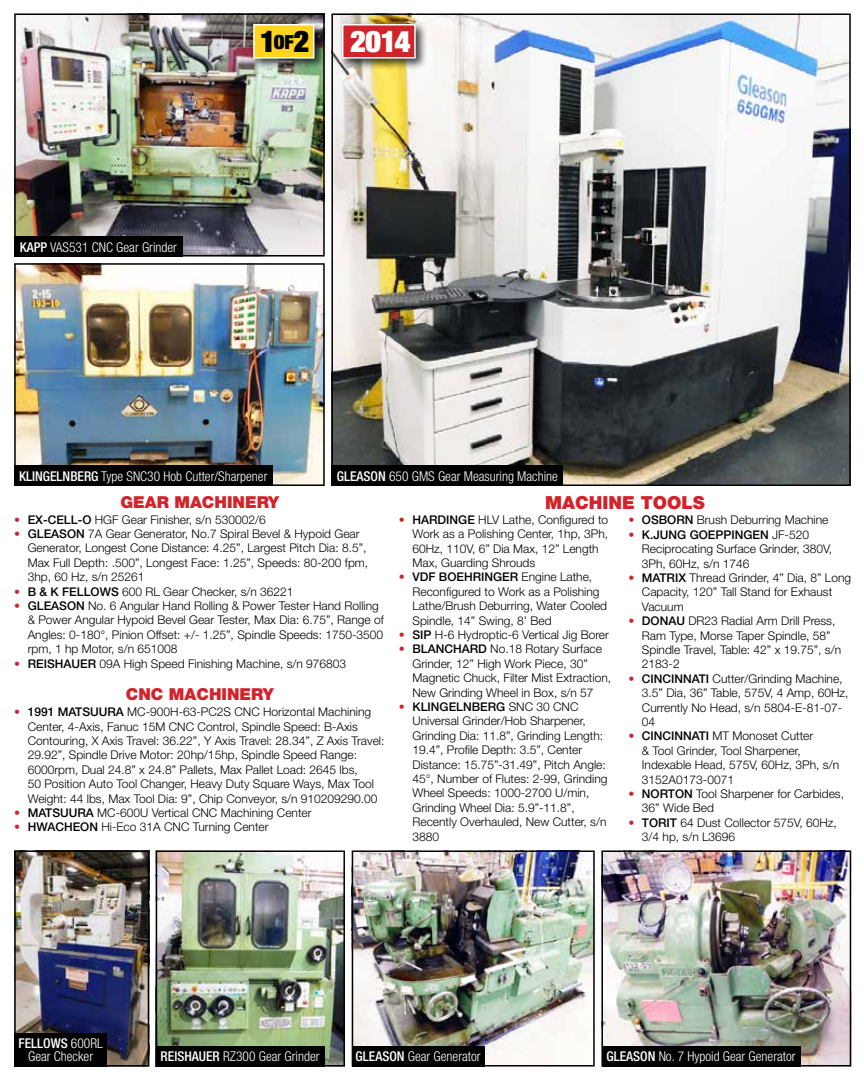
<style>
.page{position:relative;width:864px;height:1080px;background:#fff}
.page>*{position:absolute;margin:0;border:0;box-sizing:border-box;transform-origin:0 0}
.t1{font:900 expanded 29.85px "Helvetica Neue";color:#000}
.t2{font:900 expanded 29.85px "Helvetica Neue";color:#fff}
.t3{font:900 18px "Helvetica Neue";color:#d2232a}
.t4{font:900 16.5px "Helvetica Neue";color:#d2232a}
.t5{font:300 condensed 13.5px/13.2px "Helvetica Neue";color:#fff;text-align:center}
.t6{font:300 12px/14.4px "Helvetica Neue";color:#000}
.s1{font-weight:500}
.s2{font-size:19.5px}
.s3{color:#d2232a}
</style>
<div class="page">
<img style="left:17px;top:17px;width:305px;height:236px">
<div style="left:14px;top:14px;width:311px;height:242px;border:2px solid #000"></div>
<img style="left:17px;top:266px;width:305px;height:217px">
<div style="left:14px;top:263px;width:311px;height:223px;border:2px solid #000"></div>
<img style="left:334px;top:17px;width:514px;height:466px">
<div style="left:331px;top:14px;width:520px;height:472px;border:2px solid #000"></div>
<img style="left:355px;top:853px;width:237px;height:210px">
<div style="left:352px;top:850px;width:243px;height:216px;border:2px solid #000"></div>
<img style="left:604px;top:853px;width:244px;height:210px">
<div style="left:601px;top:850px;width:250px;height:216px;border:2px solid #000"></div>
<img style="left:17px;top:853px;width:129px;height:210px">
<div style="left:14px;top:850px;width:135px;height:216px;border:2px solid #000"></div>
<img style="left:159px;top:853px;width:183px;height:210px">
<div style="left:156px;top:850px;width:189px;height:216px;border:2px solid #000"></div>
<div style="left:332px;top:466px;width:231px;height:20px;background:#000"></div>
<div style="left:339px;top:21px;width:89px;height:50px;background:#000;opacity:.75"></div>
<div style="left:343px;top:25px;width:72px;height:33px;background:#d2232a"></div>
<div style="left:342px;top:24px;width:74px;height:35px;border:2px solid #fff"></div>
<div style="left:250px;top:21px;width:77px;height:50px;background:#000;opacity:.75"></div>
<div style="left:254px;top:25px;width:60px;height:33px;background:#ffd420"></div>
<div style="left:253px;top:24px;width:61px;height:35px;border:2px solid #fff"></div>
<div style="left:14px;top:237px;width:169px;height:20px;background:#000"></div>
<div style="left:14px;top:466px;width:258px;height:20px;background:#000"></div>
<div style="left:14px;top:1033px;width:93px;height:33px;background:#000"></div>
<div style="left:156px;top:1046px;width:168px;height:20px;background:#000"></div>
<div style="left:352px;top:1046px;width:133px;height:20px;background:#000"></div>
<div style="left:602px;top:1046px;width:198px;height:20px;background:#000"></div>
<p class="t5" style="left:20px;top:240px;width:159px"><span class="s1">KAPP</span> VAS531 CNC Gear Grinder</p>
<h1 class="t1" style="left:260px;top:22px;width:51px">1<span class="s2">OF</span>2</h1>
<h1 class="t2" style="left:350px;top:22px;width:62px">2014</h1>
<p class="t5" style="left:19px;top:469px;width:250px"><span class="s1">KLINGELNBERG</span> Type SNC30 Hob Cutter/Sharpener</p>
<p class="t5" style="left:337px;top:469px;width:223px"><span class="s1">GLEASON</span> 650 GMS Gear Measuring Machine</p>
<h3 class="t4" style="left:120px;top:492px;width:160px">GEAR MACHINERY</h3>
<p class="t6" style="left:14px;top:512px;width:253px"><span class="s3">•</span> <span class="s1">EX-CELL-O</span> HGF Gear Finisher, s/n 530002/6</p>
<p class="t6" style="left:28px;top:526px;width:342px;text-indent:-14px"><span class="s3">•</span> <span class="s1">GLEASON</span> 7A Gear Generator, No.7 Spiral Bevel &amp; Hypoid Gear Generator, Longest Cone Distance: 4.25”, Largest Pitch Dia: 8.5”, Max Full Depth: .500”, Longest Face: 1.25”, Speeds: 80-200 fpm, 3hp, 60 Hz, s/n 25261</p>
<p class="t6" style="left:14px;top:584px;width:281px"><span class="s3">•</span> <span class="s1">B &amp; K FELLOWS</span> 600 RL Gear Checker, s/n 36221</p>
<p class="t6" style="left:28px;top:598px;width:358px;text-indent:-14px"><span class="s3">•</span> <span class="s1">GLEASON</span> No. 6 Angular Hand Rolling &amp; Power Tester Hand Rolling &amp; Power Angular Hypoid Bevel Gear Tester, Max Dia: 6.75”, Range of Angles: 0-180°, Pinion Offset: +/- 1.25”, Spindle Speeds: 1750-3500 rpm, 1 hp Motor, s/n 651008</p>
<p class="t6" style="left:14px;top:656px;width:334px"><span class="s3">•</span> <span class="s1">REISHAUER</span> 09A High Speed Finishing Machine, s/n 976803</p>
<h3 class="t4" style="left:126px;top:685px;width:149px">CNC MACHINERY</h3>
<p class="t6" style="left:28px;top:704px;width:358px;text-indent:-14px"><span class="s3">•</span> <span class="s1">1991 MATSUURA</span> MC-900H-63-PC2S CNC Horizontal Machining Center, 4-Axis, Fanuc 15M CNC Control, Spindle Speed: B-Axis Contouring, X Axis Travel: 36.22”, Y Axis Travel: 28.34”, Z Axis Travel:<br>29.92”, Spindle Drive Motor: 20hp/15hp, Spindle Speed Range:<br>6000rpm, Dual 24.8” x 24.8” Pallets, Max Pallet Load: 2645 lbs,<br>50 Position Auto Tool Changer, Heavy Duty Square Ways, Max Tool Weight: 44 lbs, Max Tool Dia: 9”, Chip Conveyor, s/n 910209290.00</p>
<p class="t6" style="left:14px;top:805px;width:299px"><span class="s3">•</span> <span class="s1">MATSUURA</span> MC-600U Vertical CNC Machining Center</p>
<p class="t6" style="left:14px;top:820px;width:256px"><span class="s3">•</span> <span class="s1">HWACHEON</span> Hi-Eco 31A CNC Turning Center</p>
<h2 class="t3" style="left:545px;top:492px;width:161px">MACHINE TOOLS</h2>
<p class="t6" style="left:412px;top:512px;width:197px;text-indent:-14px"><span class="s3">•</span> <span class="s1">HARDINGE</span> HLV Lathe, Configured to<br>Work as a Polishing Center, 1hp, 3Ph,<br>60Hz, 110V, 6” Dia Max, 12” Length<br>Max, Guarding Shrouds</p>
<p class="t6" style="left:412px;top:570px;width:196px;text-indent:-14px"><span class="s3">•</span> <span class="s1">VDF BOEHRINGER</span> Engine Lathe,<br>Reconfigured to Work as a Polishing<br>Lathe/Brush Deburring, Water Cooled<br>Spindle, 14” Swing, 8’ Bed</p>
<p class="t6" style="left:399px;top:627px;width:212px"><span class="s3">•</span> <span class="s1">SIP</span> H-6 Hydroptic-6 Vertical Jig Borer</p>
<p class="t6" style="left:412px;top:642px;width:200px;text-indent:-14px"><span class="s3">•</span> <span class="s1">BLANCHARD</span> No.18 Rotary Surface Grinder, 12” High Work Piece, 30” Magnetic Chuck, Filter Mist Extraction, New Grinding Wheel in Box, s/n 57</p>
<p class="t6" style="left:412px;top:699px;width:197px;text-indent:-14px"><span class="s3">•</span> <span class="s1">KLINGELNBERG</span> SNC 30 CNC<br>Universal Grinder/Hob Sharpener,<br>Grinding Dia: 11.8”, Grinding Length:<br>19.4”, Profile Depth: 3.5”, Center<br>Distance: 15.75”-31.49”, Pitch Angle:<br>45°, Number of Flutes: 2-99, Grinding<br>Wheel Speeds: 1000-2700 U/min,<br>Grinding Wheel Dia: 5.9”-11.8”,<br>Recently Overhauled, New Cutter, s/n<br>3880</p>
<p class="t6" style="left:628px;top:513px;width:201px"><span class="s3">•</span> <span class="s1">OSBORN</span> Brush Deburring Machine</p>
<p class="t6" style="left:642px;top:527px;width:192px;text-indent:-14px"><span class="s3">•</span> <span class="s1">K.JUNG GOEPPINGEN</span> JF-520<br>Reciprocating Surface Grinder, 380V,<br>3Ph, 60Hz, s/n 1746</p>
<p class="t6" style="left:642px;top:570px;width:211px;text-indent:-14px"><span class="s3">•</span> <span class="s1">MATRIX</span> Thread Grinder, 4” Dia, 8” Long<br>Capacity, 120” Tall Stand for Exhaust<br>Vacuum</p>
<p class="t6" style="left:642px;top:613px;width:201px;text-indent:-14px"><span class="s3">•</span> <span class="s1">DONAU</span> DR23 Radial Arm Drill Press,<br>Ram Type, Morse Taper Spindle, 58”<br>Spindle Travel, Table: 42” x 19.75”, s/n<br>2183-2</p>
<p class="t6" style="left:642px;top:671px;width:208px;text-indent:-14px"><span class="s3">•</span> <span class="s1">CINCINNATI</span> Cutter/Grinding Machine,<br>3.5” Dia, 36” Table, 575V, 4 Amp, 60Hz,<br>Currently No Head, s/n 5804-E-81-07-<br>04</p>
<p class="t6" style="left:642px;top:729px;width:199px;text-indent:-14px"><span class="s3">•</span> <span class="s1">CINCINNATI</span> MT Monoset Cutter<br>&amp; Tool Grinder, Tool Sharpener,<br>Indexable Head, 575V, 60Hz, 3Ph, s/n<br>3152A0173-0071</p>
<p class="t6" style="left:642px;top:786px;width:204px;text-indent:-14px"><span class="s3">•</span> <span class="s1">NORTON</span> Tool Sharpener for Carbides,<br>36” Wide Bed</p>
<p class="t6" style="left:642px;top:815px;width:196px;text-indent:-14px"><span class="s3">•</span> <span class="s1">TORIT</span> 64 Dust Collector 575V, 60Hz,<br>3/4 hp, s/n L3696</p>
<p class="t5" style="left:18px;top:1037px;width:86px"><span class="s1">FELLOWS</span> 600RL<br>Gear Checker</p>
<p class="t5" style="left:161px;top:1050px;width:160px"><span class="s1">REISHAUER</span> RZ300 Gear Grinder</p>
<p class="t5" style="left:356px;top:1050px;width:127px"><span class="s1">GLEASON</span> Gear Generator</p>
<p class="t5" style="left:606px;top:1050px;width:191px"><span class="s1">GLEASON</span> No. 7 Hypoid Gear Generator</p>
</div>
